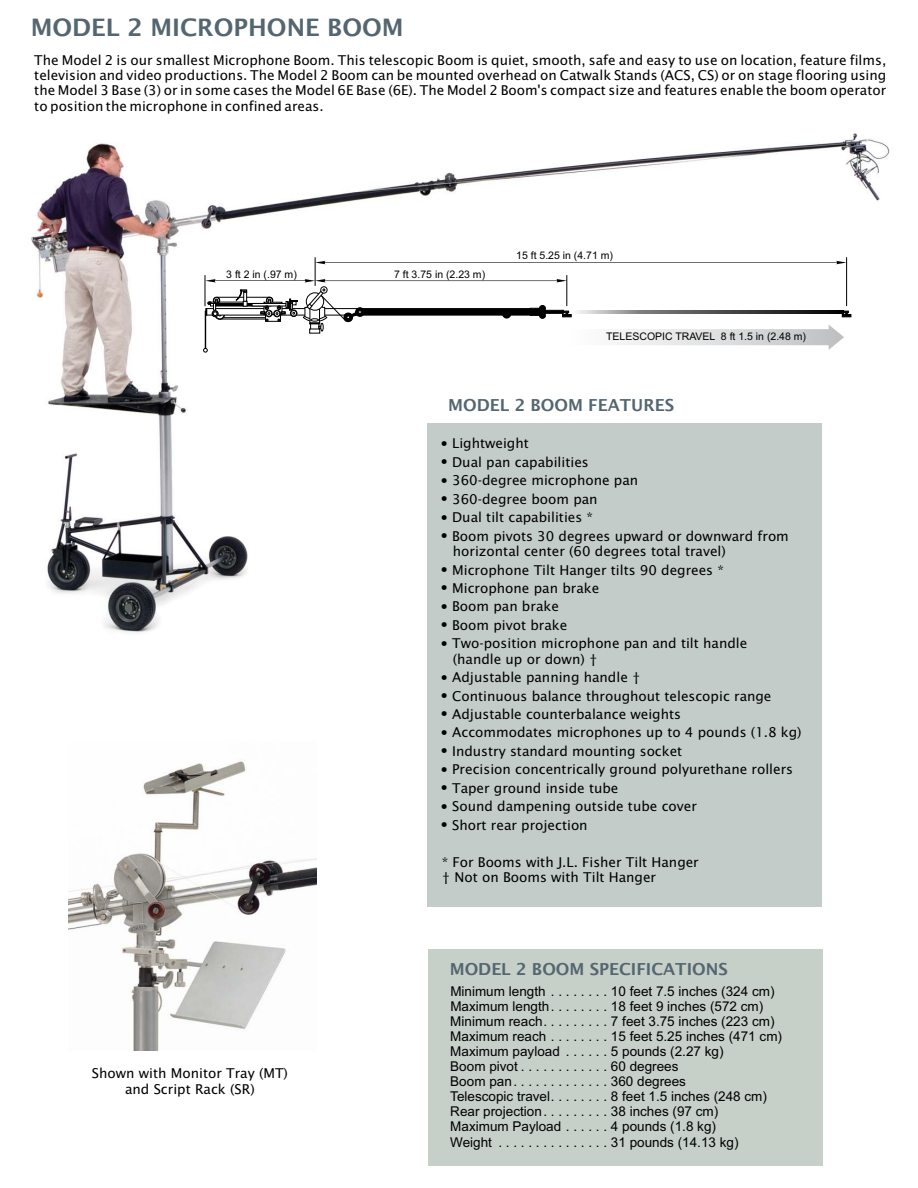
<style>
.page{position:relative;width:918px;height:1188px;background:#fff}
.page>*{position:absolute;margin:0;border:0;box-sizing:border-box;transform-origin:0 0}
.t1{font:600 24px "Lucida Sans";color:#546670}
.t2{font:600 16.5px "Lucida Sans";color:#546670}
.t3{font:13.5px/18.5px "Lucida Sans";color:#000}
.t4{font:13.5px/15.1px "Arial";color:#000}
.t5{font:10.5px "Arial";color:#000}
</style>
<div class="page">
<img style="left:31px;top:133px;width:859px;height:513px">
<div style="left:428px;top:423px;width:394px;height:484px;background:#c4ccc9"></div>
<svg style="left:203px;top:257px;width:648px;height:95px"></svg>
<div style="left:428px;top:949px;width:395px;height:217px;background:#c7cfc9"></div>
<img style="left:69px;top:759px;width:248px;height:291px">
<h1 class="t1" style="left:31px;top:18px;width:374px">MODEL 2 MICROPHONE BOOM</h1>
<p class="t3" style="left:34px;top:53px;width:854px;line-height:15.3px;text-align:justify">The Model 2 is our smallest Microphone Boom. This telescopic Boom is quiet, smooth, safe and easy to use on location, feature films, television and video productions. The Model 2 Boom can be mounted overhead on Catwalk Stands (ACS, CS) or on stage flooring using the Model 3 Base (3) or in some cases the Model 6E Base (6E). The Model 2 Boom's compact size and features enable the boom operator to position the microphone in confined areas.</p>
<p class="t5" style="left:226px;top:270px;width:72px">3 ft 2 in (.97 m)</p>
<p class="t5" style="left:394px;top:270px;width:93px">7 ft 3.75 in (2.23 m)</p>
<p class="t5" style="left:516px;top:252px;width:98px">15 ft 5.25 in (4.71 m)</p>
<p class="t5" style="left:606px;top:333px;width:201px">TELESCOPIC TRAVEL 8 ft 1.5 in (2.48 m)</p>
<p class="t2" style="left:448px;top:398px;width:227px">MODEL 2 BOOM FEATURES</p>
<p class="t3" style="left:452px;top:435px;width:338px">Lightweight<br>Dual pan capabilities<br>360-degree microphone pan<br>360-degree boom pan<br>Dual tilt capabilities *<br>Boom pivots 30 degrees upward or downward from</p>
<p class="t3" style="left:452px;top:543px;width:297px">horizontal center (60 degrees total travel)<br>Microphone Tilt Hanger tilts 90 degrees *<br>Microphone pan brake<br>Boom pan brake<br>Boom pivot brake<br>Two-position microphone pan and tilt handle</p>
<p class="t3" style="left:452px;top:651px;width:351px">(handle up or down) †<br>Adjustable panning handle †<br>Continuous balance throughout telescopic range Adjustable counterbalance weights<br>Accommodates microphones up to 4 pounds (1.8 kg)<br>Industry standard mounting socket<br>Precision concentrically ground polyurethane rollers Taper ground inside tube<br>Sound dampening outside tube cover<br>Short rear projection</p>
<p class="t3" style="left:442px;top:855px;width:258px;line-height:15.3px">* For Booms with J.L. Fisher Tilt Hanger † Not on Booms with Tilt Hanger</p>
<p class="t3" style="left:92px;top:1067px;width:198px;line-height:15.3px;text-align:center">Shown with Monitor Tray (MT) and Script Rack (SR)</p>
<p class="t2" style="left:450px;top:962px;width:280px">MODEL 2 BOOM SPECIFICATIONS</p>
<p class="t4" style="left:450px;top:985px;width:333px">Minimum length . . . . . . . . 10 feet 7.5 inches (324 cm)<br>Maximum length. . . . . . . . 18 feet 9 inches (572 cm)<br>Minimum reach. . . . . . . . . 7 feet 3.75 inches (223 cm)<br>Maximum reach . . . . . . . . 15 feet 5.25 inches (471 cm)<br>Maximum payload . . . . . . 5 pounds (2.27 kg)<br>Boom pivot . . . . . . . . . . . . 60 degrees<br>Boom pan. . . . . . . . . . . . . 360 degrees<br>Telescopic travel. . . . . . . . 8 feet 1.5 inches (248 cm)<br>Rear projection. . . . . . . . . 38 inches (97 cm)<br>Maximum Payload . . . . . . 4 pounds (1.8 kg)<br>Weight . . . . . . . . . . . . . . . 31 pounds (14.13 kg)</p>
</div>
